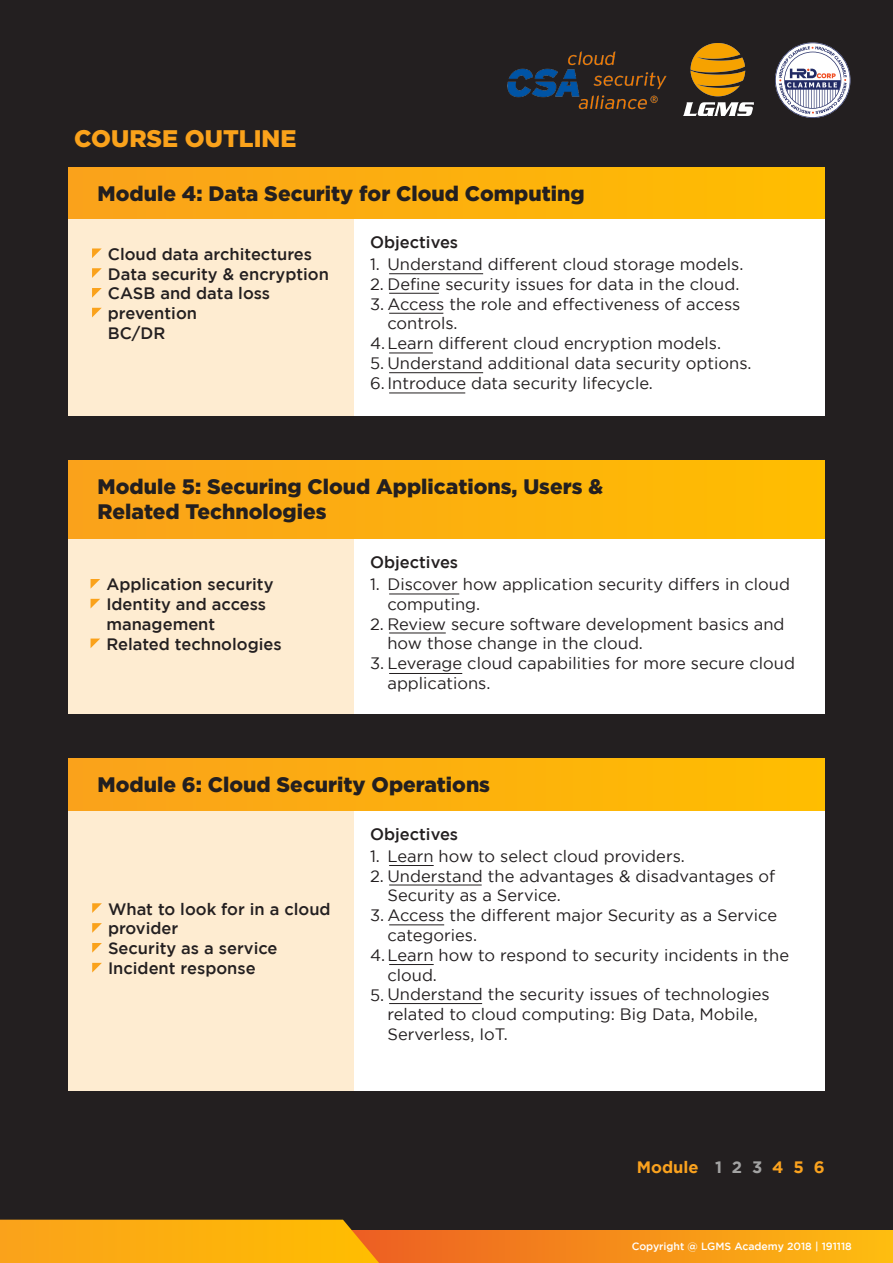
<style>
.page{position:relative;width:893px;height:1263px;background:#231f20}
.page>*{position:absolute;margin:0;border:0;box-sizing:border-box;transform-origin:0 0}
.t1{font:900 24px "Gotham";color:#faa21b}
.t2{font:900 21px/25.2px "Gotham";color:#231f20}
.t3{font:16.5px/19.8px "Gotham";color:#231f20}
.t4{font:500 16.5px/19.8px "Gotham";color:#231f20}
.t5{font:700 16.5px "Gotham";color:#faa21e}
.t6{font:500 10.5px "Gotham";color:#fff}
.s1{color:#a3a3a3}
</style>
<div class="page">
<div style="left:335px;top:1230px;width:558px;height:33px;background:linear-gradient(to right,#ec5a24,#febe10)"></div>
<svg style="left:0;top:1220px;width:379px;height:43px;background:#f7aa0f"></svg>
<svg style="left:775px;top:43px;width:75px;height:75px"></svg>
<div style="left:68px;top:167px;width:757px;height:52px;background:linear-gradient(to right,#faa21b,#ffbe00)"></div>
<div style="left:353px;top:219px;width:472px;height:196px;background:#fff"></div>
<div style="left:68px;top:219px;width:285px;height:196px;background:#feecd1"></div>
<svg style="left:92px;top:248px;width:10px;height:10px"></svg>
<svg style="left:92px;top:268px;width:10px;height:10px"></svg>
<svg style="left:92px;top:288px;width:10px;height:10px"></svg>
<svg style="left:92px;top:308px;width:10px;height:9px"></svg>
<div style="left:68px;top:460px;width:757px;height:79px;background:linear-gradient(to right,#faa21b,#ffbe00)"></div>
<div style="left:353px;top:539px;width:472px;height:174px;background:#fff"></div>
<div style="left:68px;top:539px;width:285px;height:174px;background:#feecd1"></div>
<svg style="left:91px;top:579px;width:9px;height:9px"></svg>
<svg style="left:91px;top:599px;width:9px;height:9px"></svg>
<svg style="left:91px;top:638px;width:9px;height:10px"></svg>
<div style="left:68px;top:759px;width:757px;height:52px;background:linear-gradient(to right,#faa21b,#ffbe00)"></div>
<div style="left:353px;top:811px;width:472px;height:280px;background:#fff"></div>
<div style="left:68px;top:811px;width:285px;height:280px;background:#feecd1"></div>
<svg style="left:92px;top:903px;width:10px;height:10px"></svg>
<svg style="left:92px;top:923px;width:10px;height:10px"></svg>
<svg style="left:92px;top:943px;width:10px;height:10px"></svg>
<svg style="left:92px;top:963px;width:10px;height:9px"></svg>
<hr style="left:389px;top:293px;width:50px;height:1px;background:#231f20">
<hr style="left:389px;top:313px;width:54px;height:1px;background:#231f20">
<hr style="left:389px;top:353px;width:44px;height:1px;background:#231f20">
<hr style="left:389px;top:372px;width:94px;height:1px;background:#231f20">
<hr style="left:389px;top:393px;width:76px;height:1px;background:#231f20">
<hr style="left:389px;top:273px;width:94px;height:1px;background:#231f20">
<hr style="left:389px;top:594px;width:70px;height:1px;background:#231f20">
<hr style="left:389px;top:633px;width:57px;height:1px;background:#231f20">
<hr style="left:389px;top:673px;width:73px;height:1px;background:#231f20">
<hr style="left:389px;top:865px;width:45px;height:1px;background:#231f20">
<hr style="left:389px;top:885px;width:93px;height:1px;background:#231f20">
<hr style="left:389px;top:924px;width:55px;height:1px;background:#231f20">
<hr style="left:389px;top:964px;width:45px;height:1px;background:#231f20">
<hr style="left:389px;top:1003px;width:93px;height:1px;background:#231f20">
<img style="left:683px;top:44px;width:70px;height:72px">
<img style="left:507px;top:51px;width:160px;height:59px">
<h1 class="t1" style="left:74px;top:125px;width:224px">COURSE OUTLINE</h1>
<p class="t2" style="left:98px;top:180px;width:488px">Module 4: Data Security for Cloud Computing</p>
<p class="t4" style="left:108px;top:244px;width:223px">Cloud data architectures<br>Data security &amp; encryption<br>CASB and data loss prevention<br>BC/DR</p>
<p class="t4" style="left:370px;top:232px;width:90px">Objectives</p>
<p class="t3" style="left:370px;top:254px;width:11px">1.</p>
<p class="t3" style="left:387px;top:254px;width:358px">Understand different cloud storage models.</p>
<p class="t3" style="left:370px;top:274px;width:371px">2. Define security issues for data in the cloud.</p>
<p class="t3" style="left:370px;top:294px;width:372px">3. Access the role and effectiveness of access</p>
<p class="t3" style="left:387px;top:313px;width:72px">controls.</p>
<p class="t3" style="left:370px;top:333px;width:353px">4.Learn different cloud encryption models.</p>
<p class="t3" style="left:370px;top:353px;width:383px">5. Understand additional data security options.</p>
<p class="t3" style="left:370px;top:373px;width:284px">6. Introduce data security lifecycle.</p>
<p class="t2" style="left:98px;top:473px;width:507px">Module 5: Securing Cloud Applications, Users &amp;<br>Related Technologies</p>
<p class="t4" style="left:106px;top:574px;width:177px">Application security<br>Identity and access management<br>Related technologies</p>
<p class="t4" style="left:370px;top:552px;width:90px">Objectives</p>
<p class="t3" style="left:370px;top:574px;width:11px">1.</p>
<p class="t3" style="left:387px;top:574px;width:404px">Discover how application security differs in cloud computing.</p>
<p class="t3" style="left:387px;top:614px;width:399px;text-indent:-17px">2. Review secure software development basics and how those change in the cloud.</p>
<p class="t3" style="left:387px;top:653px;width:409px;text-indent:-17px">3. Leverage cloud capabilities for more secure cloud applications.</p>
<p class="t2" style="left:98px;top:772px;width:394px">Module 6: Cloud Security Operations</p>
<p class="t4" style="left:108px;top:898px;width:224px">What to look for in a cloud provider<br>Security as a service<br>Incident response</p>
<p class="t4" style="left:370px;top:824px;width:90px">Objectives</p>
<p class="t3" style="left:370px;top:846px;width:11px">1.</p>
<p class="t3" style="left:387px;top:846px;width:299px">Learn how to select cloud providers.</p>
<p class="t3" style="left:387px;top:865px;width:389px;text-indent:-17px">2. Understand the advantages &amp; disadvantages of<br>Security as a Service.</p>
<p class="t3" style="left:370px;top:905px;width:409px">3. Access the different major Security as a Service</p>
<p class="t3" style="left:387px;top:925px;width:91px">categories.</p>
<p class="t3" style="left:370px;top:945px;width:421px">4.Learn how to respond to security incidents in the</p>
<p class="t3" style="left:387px;top:964px;width:51px">cloud.</p>
<p class="t3" style="left:387px;top:984px;width:384px;text-indent:-17px">5. Understand the security issues of technologies related to cloud computing: Big Data, Mobile,<br>Serverless, IoT.</p>
<p class="t5" style="left:637px;top:1157px;width:189px">Module <span class="s1">1 2 3</span> 4 5 6</p>
<p class="t6" style="left:632px;top:1240px;width:222px">Copyright @ LGMS Academy 2018 | 191118</p>
</div>
